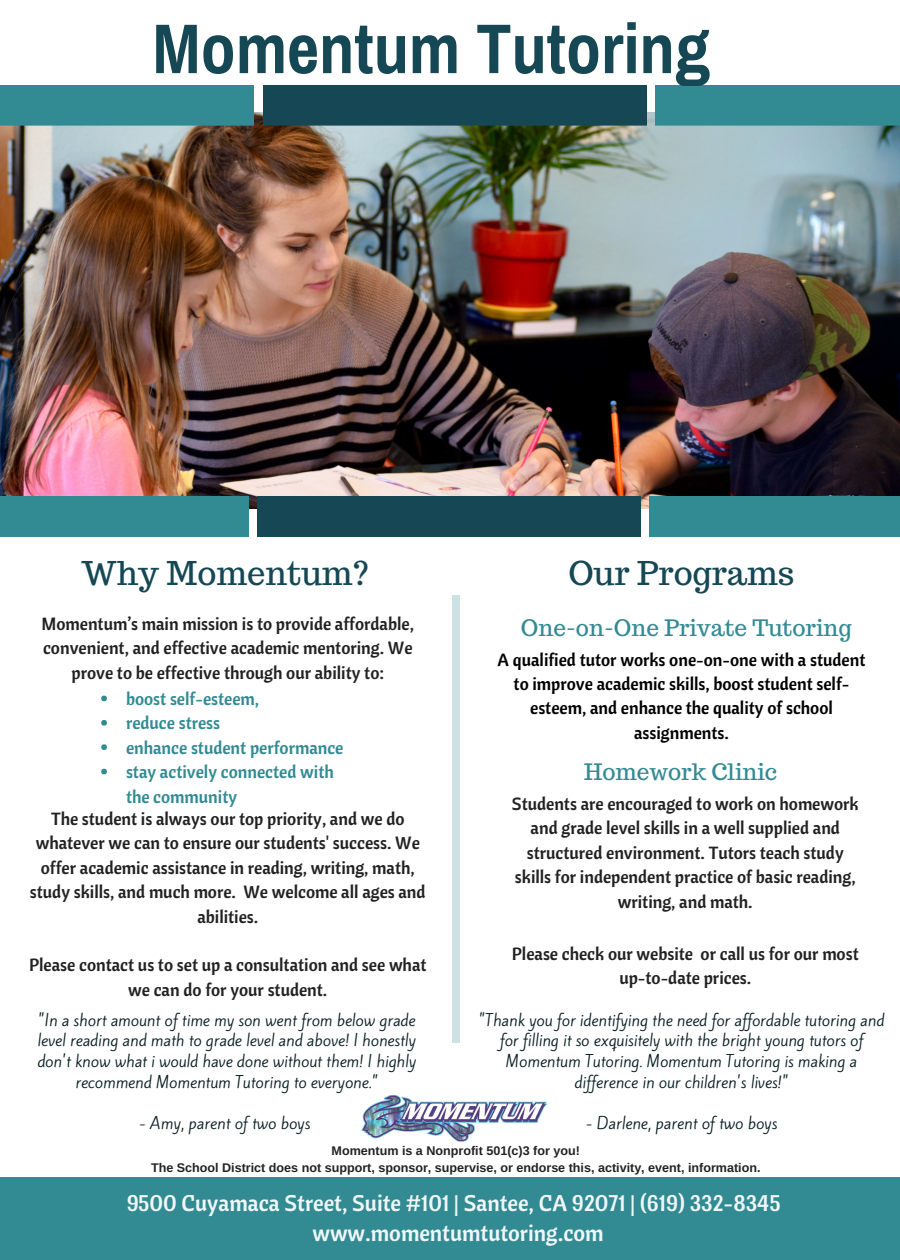
<style>
.page{position:relative;width:900px;height:1260px;background:#fff}
.page>*{position:absolute;margin:0;border:0;box-sizing:border-box;transform-origin:0 0}
.t1{font:700 70.5px "Archivo Narrow";color:#154854}
.t2{font:32.75px "Trocchi";color:#154854}
.t3{font:22.75px/30px "Cantora One";color:#fff;text-align:center}
.t4{font:22.75px "Trocchi";color:#328a93}
.t5{font:17.5px/24.5px "Cantora One";color:#222;text-align:center}
.t6{font:17.5px/24.5px "Cantora One";color:#000;text-align:center}
.t7{font:17.5px/24.5px "Cantora One";color:#328a93}
.t8{font:15px/20.5px "Kite One";color:#091e23;text-align:center}
.t9{font:700 12.5px/17px "Arimo";color:#222;text-align:center}
</style>
<div class="page">
<img style="left:0;top:112px;width:900px;height:396px">
<div style="left:0;top:496px;width:248px;height:40px;background:#328a93"></div>
<div style="left:258px;top:496px;width:383px;height:40px;background:#154854"></div>
<div style="left:650px;top:496px;width:250px;height:40px;background:#328a93"></div>
<div style="left:0;top:85px;width:254px;height:41px;background:#328a93"></div>
<div style="left:263px;top:85px;width:383px;height:41px;background:#154854"></div>
<div style="left:656px;top:85px;width:244px;height:41px;background:#328a93"></div>
<div style="left:0;top:1177px;width:900px;height:83px;background:#328a93"></div>
<img style="left:362px;top:1095px;width:185px;height:47px">
<div style="left:453px;top:596px;width:7px;height:447px;background:#cce2e4"></div>
<svg style="left:101px;top:696px;width:6px;height:5px"></svg>
<svg style="left:101px;top:720px;width:6px;height:6px"></svg>
<svg style="left:101px;top:744px;width:6px;height:6px"></svg>
<svg style="left:101px;top:769px;width:6px;height:5px"></svg>
<h1 class="t1" style="left:152px;top:7px;width:559px">Momentum Tutoring</h1>
<h2 class="t2" style="left:81px;top:552px;width:289px">Why Momentum?</h2>
<p class="t5" style="left:42px;top:611px;width:374px">Momentum’s main mission is to provide affordable, convenient, and effective academic mentoring. We prove to be effective through our ability to:</p>
<p class="t7" style="left:126px;top:686px;width:219px">boost self-esteem,<br>reduce stress<br>enhance student performance stay actively connected with the community</p>
<p class="t5" style="left:30px;top:806px;width:397px">The student is always our top priority, and we do whatever we can to ensure our students' success. We offer academic assistance in reading, writing, math, study skills, and much more. We welcome all ages and abilities.</p>
<p class="t5" style="left:29px;top:952px;width:399px">Please contact us to set up a consultation and see what we can do for your student.</p>
<p class="t8" style="left:37px;top:1010px;width:381px">"In a short amount of time my son went from below grade level reading and math to grade level and above! I honestly don't know what i would have done without them! I highly recommend Momentum Tutoring to everyone."</p>
<p class="t8" style="left:139px;top:1113px;width:173px">- Amy, parent of two boys</p>
<h2 class="t2" style="left:569px;top:552px;width:228px">Our Programs</h2>
<h3 class="t4" style="left:521px;top:612px;width:332px">One-on-One Private Tutoring</h3>
<p class="t6" style="left:498px;top:647px;width:369px">A qualified tutor works one-on-one with a student to improve academic skills, boost student self&shy;esteem, and enhance the quality of school assignments.</p>
<h3 class="t4" style="left:584px;top:757px;width:194px">Homework Clinic</h3>
<p class="t5" style="left:512px;top:791px;width:348px">Students are encouraged to work on homework and grade level skills in a well supplied and structured environment. Tutors teach study skills for independent practice of basic reading, writing, and math.</p>
<p class="t5" style="left:512px;top:941px;width:348px">Please check our website or call us for our most up-to-date prices.</p>
<p class="t8" style="left:479px;top:1010px;width:407px">"Thank you for identifying the need for af ordable tutoring and for filling it so exquisitely with the bright young tutors of Momentum Tutoring. Momentum Tutoring is making a<br>dif erence in our children's lives!"</p>
<p class="t8" style="left:586px;top:1113px;width:193px">- Darlene, parent of two boys</p>
<p class="t9" style="left:151px;top:1142px;width:611px">Momentum is a Nonprofit 501(c)3 for you!<br>The School District does not support, sponsor, supervise, or endorse this, activity, event, information.</p>
<h3 class="t3" style="left:126px;top:1188px;width:656px">9500 Cuyamaca Street, Suite #101 | Santee, CA 92071 | (619) 332-8345 www.momentumtutoring.com</h3>
</div>
